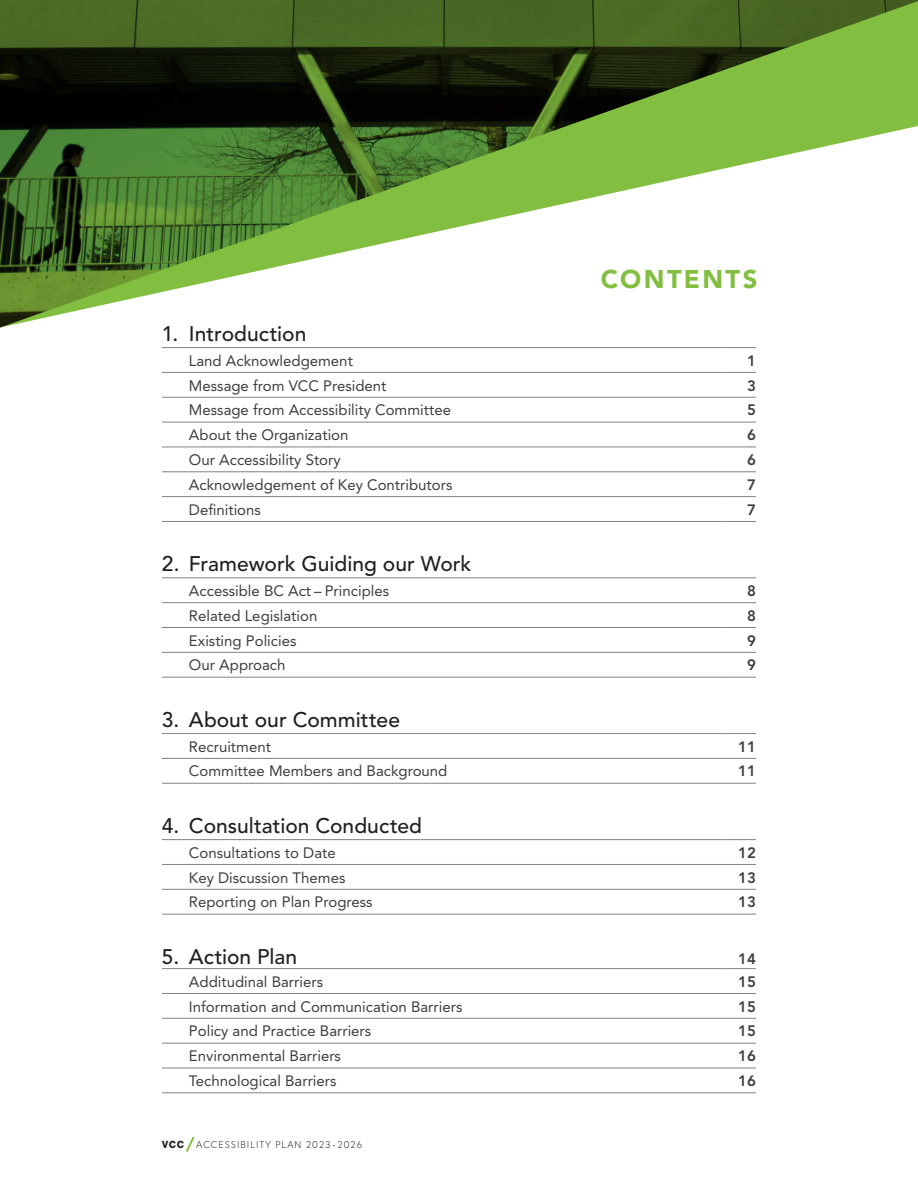
<style>
.page{position:relative;width:918px;height:1188px;background:#fff}
.page>*{position:absolute;margin:0;border:0;box-sizing:border-box;transform-origin:0 0}
.t1{font:900 25.5px "Avenir LT Pro";letter-spacing:.095em;color:#82be40}
.t2{font:500 21px "Avenir LT Pro";color:#231f20}
.TOC_-_H3{font:15px "Avenir LT Pro";color:#3e3e3f}
.TOC_-_Numbers{font:800 15px "Avenir LT Pro";color:#3e3e3f}
.t3{font:300 9.75px "Europa";letter-spacing:.1em;color:#231f20}
.t4{font:9.75px "Europa Gro SHOP Dem Bol";color:#231f20}
</style>
<div class="page">
<img style="left:0;top:0;width:918px;height:328px">
<svg style="left:186px;top:1137px;width:9px;height:14px"></svg>
<hr style="left:162px;top:347px;width:563px;height:1px;background:#808285">
<hr style="left:725px;top:347px;width:31px;height:1px;background:#808285">
<hr style="left:162px;top:372px;width:563px;height:1px;background:#808285">
<hr style="left:725px;top:372px;width:31px;height:1px;background:#808285">
<hr style="left:162px;top:397px;width:563px;height:1px;background:#808285">
<hr style="left:725px;top:397px;width:31px;height:1px;background:#808285">
<hr style="left:162px;top:422px;width:563px;height:1px;background:#808285">
<hr style="left:725px;top:422px;width:31px;height:1px;background:#808285">
<hr style="left:162px;top:447px;width:563px;height:1px;background:#808285">
<hr style="left:725px;top:447px;width:31px;height:1px;background:#808285">
<hr style="left:162px;top:472px;width:563px;height:1px;background:#808285">
<hr style="left:725px;top:472px;width:31px;height:1px;background:#808285">
<hr style="left:162px;top:496px;width:563px;height:1px;background:#808285">
<hr style="left:725px;top:496px;width:31px;height:1px;background:#808285">
<hr style="left:162px;top:521px;width:563px;height:1px;background:#808285">
<hr style="left:725px;top:521px;width:31px;height:1px;background:#808285">
<hr style="left:162px;top:578px;width:563px;height:1px;background:#808285">
<hr style="left:725px;top:578px;width:31px;height:1px;background:#808285">
<hr style="left:162px;top:602px;width:563px;height:1px;background:#808285">
<hr style="left:725px;top:602px;width:31px;height:1px;background:#808285">
<hr style="left:162px;top:627px;width:563px;height:1px;background:#808285">
<hr style="left:725px;top:627px;width:31px;height:1px;background:#808285">
<hr style="left:162px;top:652px;width:563px;height:1px;background:#808285">
<hr style="left:725px;top:652px;width:31px;height:1px;background:#808285">
<hr style="left:162px;top:677px;width:563px;height:1px;background:#808285">
<hr style="left:725px;top:677px;width:31px;height:1px;background:#808285">
<hr style="left:162px;top:733px;width:563px;height:1px;background:#808285">
<hr style="left:725px;top:733px;width:31px;height:1px;background:#808285">
<hr style="left:162px;top:758px;width:563px;height:1px;background:#808285">
<hr style="left:725px;top:758px;width:31px;height:1px;background:#808285">
<hr style="left:162px;top:783px;width:563px;height:1px;background:#808285">
<hr style="left:725px;top:783px;width:31px;height:1px;background:#808285">
<hr style="left:162px;top:839px;width:563px;height:1px;background:#808285">
<hr style="left:725px;top:839px;width:31px;height:1px;background:#808285">
<hr style="left:162px;top:864px;width:563px;height:1px;background:#808285">
<hr style="left:725px;top:864px;width:31px;height:1px;background:#808285">
<hr style="left:162px;top:889px;width:563px;height:1px;background:#808285">
<hr style="left:725px;top:889px;width:31px;height:1px;background:#808285">
<hr style="left:162px;top:914px;width:563px;height:1px;background:#808285">
<hr style="left:725px;top:914px;width:31px;height:1px;background:#808285">
<hr style="left:162px;top:968px;width:563px;height:1px;background:#808285">
<hr style="left:725px;top:968px;width:31px;height:1px;background:#808285">
<hr style="left:162px;top:993px;width:563px;height:1px;background:#808285">
<hr style="left:725px;top:993px;width:31px;height:1px;background:#808285">
<hr style="left:162px;top:1018px;width:563px;height:1px;background:#808285">
<hr style="left:725px;top:1018px;width:31px;height:1px;background:#808285">
<hr style="left:162px;top:1043px;width:563px;height:1px;background:#808285">
<hr style="left:725px;top:1043px;width:31px;height:1px;background:#808285">
<hr style="left:162px;top:1068px;width:563px;height:1px;background:#808285">
<hr style="left:725px;top:1068px;width:31px;height:1px;background:#808285">
<hr style="left:162px;top:1093px;width:563px;height:1px;background:#808285">
<hr style="left:725px;top:1093px;width:31px;height:1px;background:#808285">
<h1 class="t1" style="left:601px;top:264px;width:158px">CONTENTS</h1>
<h5 class="t2" style="left:162px;top:321px;width:146px">1. Introduction</h5>
<p class="TOC_-_H3" style="left:189px;top:351px;width:165px">Land Acknowledgement</p>
<p class="TOC_-_Numbers" style="left:747px;top:352px;width:10px">1</p>
<p class="TOC_-_H3" style="left:189px;top:376px;width:199px">Message from VCC President</p>
<p class="TOC_-_Numbers" style="left:747px;top:376px;width:10px">3</p>
<p class="TOC_-_H3" style="left:189px;top:401px;width:264px">Message from Accessibility Committee</p>
<p class="TOC_-_Numbers" style="left:747px;top:401px;width:10px">5</p>
<p class="TOC_-_H3" style="left:189px;top:426px;width:161px">About the Organization</p>
<p class="TOC_-_Numbers" style="left:747px;top:426px;width:10px">6</p>
<p class="TOC_-_H3" style="left:189px;top:451px;width:153px">Our Accessibility Story</p>
<p class="TOC_-_Numbers" style="left:747px;top:451px;width:10px">6</p>
<p class="TOC_-_H3" style="left:189px;top:475px;width:265px">Acknowledgement of Key Contributors</p>
<p class="TOC_-_Numbers" style="left:747px;top:476px;width:10px">7</p>
<p class="TOC_-_H3" style="left:189px;top:500px;width:73px">Definitions</p>
<p class="TOC_-_Numbers" style="left:747px;top:501px;width:10px">7</p>
<h5 class="t2" style="left:162px;top:551px;width:311px">2. Framework Guiding our Work</h5>
<p class="TOC_-_H3" style="left:189px;top:582px;width:202px">Accessible BC Act – Principles</p>
<p class="TOC_-_Numbers" style="left:747px;top:582px;width:10px">8</p>
<p class="TOC_-_H3" style="left:189px;top:606px;width:130px">Related Legislation</p>
<p class="TOC_-_Numbers" style="left:747px;top:607px;width:10px">8</p>
<p class="TOC_-_H3" style="left:189px;top:631px;width:109px">Existing Policies</p>
<p class="TOC_-_Numbers" style="left:747px;top:632px;width:10px">9</p>
<p class="TOC_-_H3" style="left:189px;top:656px;width:98px">Our Approach</p>
<p class="TOC_-_Numbers" style="left:747px;top:656px;width:10px">9</p>
<h5 class="t2" style="left:162px;top:707px;width:240px">3. About our Committee</h5>
<p class="TOC_-_H3" style="left:189px;top:737px;width:83px">Recruitment</p>
<p class="TOC_-_Numbers" style="left:738px;top:738px;width:19px">11</p>
<p class="TOC_-_H3" style="left:189px;top:762px;width:260px">Committee Members and Background</p>
<p class="TOC_-_Numbers" style="left:738px;top:762px;width:19px">11</p>
<h5 class="t2" style="left:162px;top:813px;width:262px">4. Consultation Conducted</h5>
<p class="TOC_-_H3" style="left:189px;top:843px;width:148px">Consultations to Date</p>
<p class="TOC_-_Numbers" style="left:738px;top:844px;width:19px">12</p>
<p class="TOC_-_H3" style="left:189px;top:868px;width:158px">Key Discussion Themes</p>
<p class="TOC_-_Numbers" style="left:738px;top:868px;width:19px">13</p>
<p class="TOC_-_H3" style="left:189px;top:893px;width:185px">Reporting on Plan Progress</p>
<p class="TOC_-_Numbers" style="left:738px;top:893px;width:19px">13</p>
<h5 class="t2" style="left:162px;top:944px;width:137px">5. Action Plan</h5>
<p class="TOC_-_Numbers" style="left:738px;top:950px;width:19px">14</p>
<p class="TOC_-_H3" style="left:189px;top:972px;width:136px">Additudinal Barriers</p>
<p class="TOC_-_Numbers" style="left:738px;top:973px;width:19px">15</p>
<p class="TOC_-_H3" style="left:189px;top:997px;width:275px">Information and Communication Barriers</p>
<p class="TOC_-_Numbers" style="left:738px;top:997px;width:19px">15</p>
<p class="TOC_-_H3" style="left:189px;top:1022px;width:184px">Policy and Practice Barriers</p>
<p class="TOC_-_Numbers" style="left:738px;top:1022px;width:19px">15</p>
<p class="TOC_-_H3" style="left:189px;top:1047px;width:154px">Environmental Barriers</p>
<p class="TOC_-_Numbers" style="left:738px;top:1047px;width:19px">16</p>
<p class="TOC_-_H3" style="left:189px;top:1072px;width:149px">Technological Barriers</p>
<p class="TOC_-_Numbers" style="left:738px;top:1072px;width:19px">16</p>
<p class="t4" style="left:162px;top:1138px;width:23px">VCC</p>
<p class="t3" style="left:196px;top:1138px;width:167px">ACCESSIBILITY PLAN 2023-2026</p>
</div>
